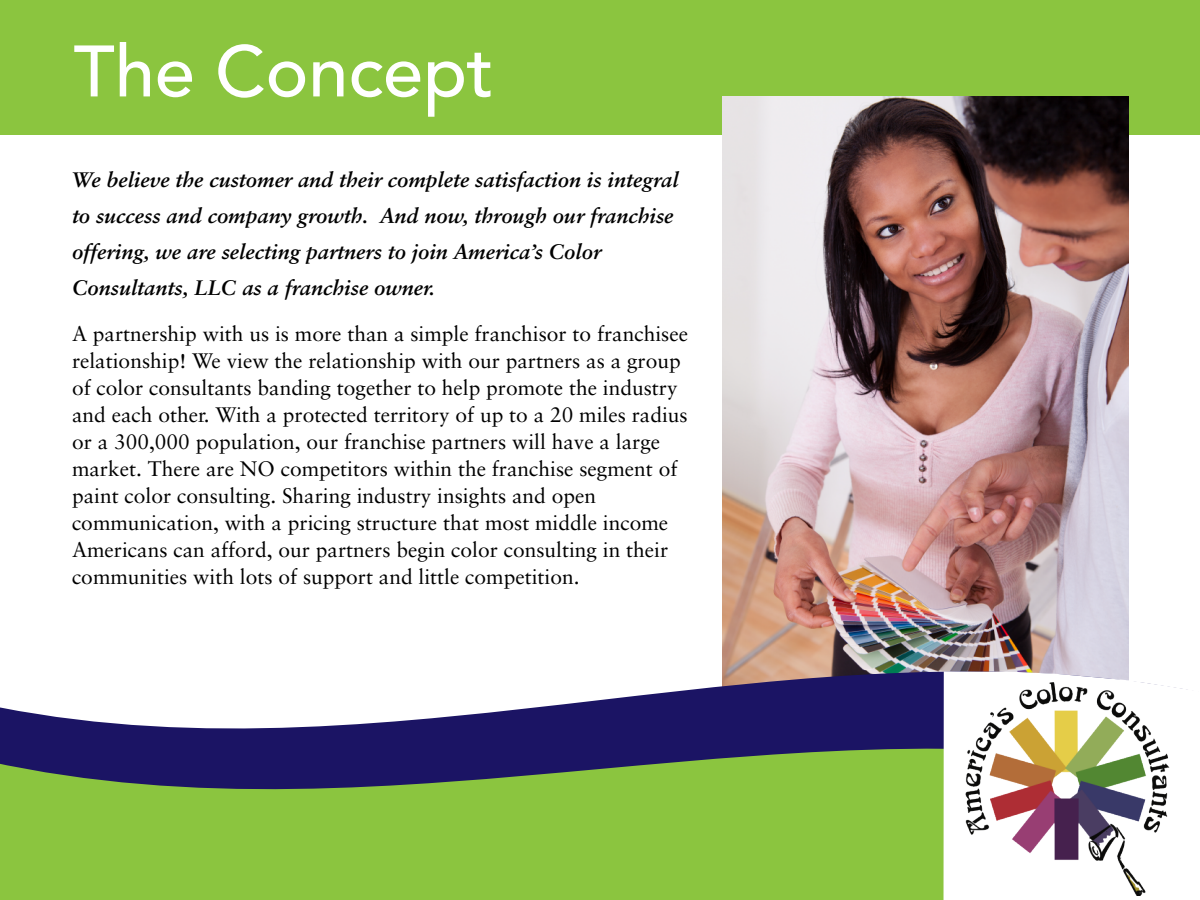
<style>
.page{position:relative;width:1200px;height:900px;background:#fff}
.page>*{position:absolute;margin:0;border:0;box-sizing:border-box;transform-origin:0 0}
.t1{font:500 72px "Avenir";color:#fff}
.t2{font:21px/27px "Sabon";color:#000}
.t3{font:italic 700 21px/36px "Sabon";color:#000}
</style>
<div class="page">
<div style="left:0;top:0;width:1200px;height:135px;background:#8bc53f"></div>
<img style="left:723px;top:96px;width:406px;height:518px">
<div style="left:0;top:740px;width:1200px;height:160px;background:#8bc53f"></div>
<svg style="left:0;top:614px;width:1129px;height:237px"></svg>
<svg style="left:944px;top:671px;width:256px;height:229px"></svg>
<img style="left:946px;top:682px;width:240px;height:214px">
<h1 class="t1" style="left:74px;top:30px;width:422px">The Concept</h1>
<p class="t3" style="left:72px;top:162px;width:608px">We believe the customer and their complete satisfaction is integral to success and company growth. And now, through our franchise offering, we are selecting partners to join America’s Color Consultants, LLC as a franchise owner.</p>
<p class="t2" style="left:72px;top:320px;width:618px">A partnership with us is more than a simple franchisor to franchisee relationship! We view the relationship with our partners as a group of color consultants banding together to help promote the industry and each other. With a protected territory of up to a 20 miles radius or a 300,000 population, our franchise partners will have a large market. There are NO competitors within the franchise segment of paint color consulting. Sharing industry insights and open communication, with a pricing structure that most middle income Americans can afford, our partners begin color consulting in their communities with lots of support and little competition.</p>
</div>
